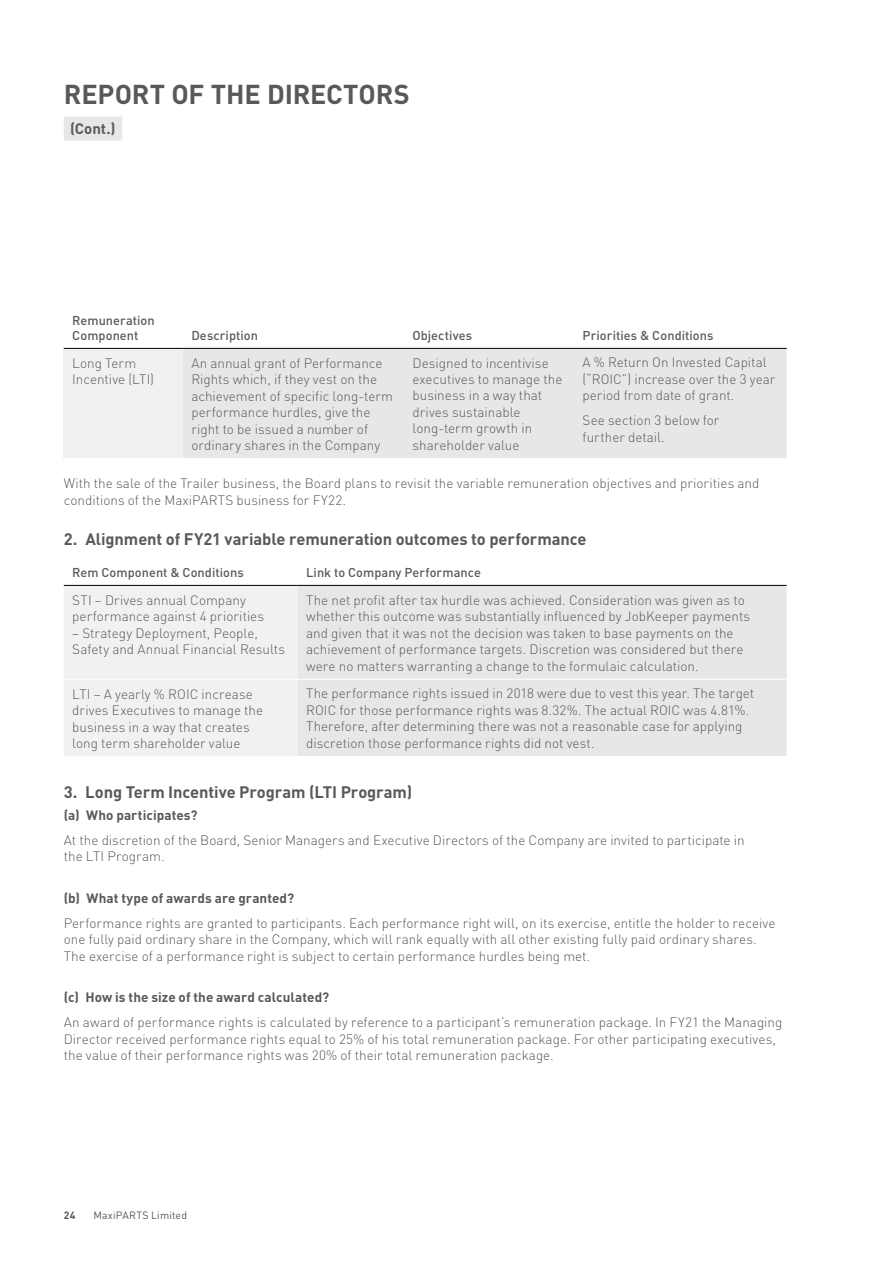
<style>
.page{position:relative;width:893px;height:1263px;background:#fff}
.page>*{position:absolute;margin:0;border:0;box-sizing:border-box;transform-origin:0 0}
.t1{font:700 27px "DIN";color:#58595b}
.t2{font:700 16.5px "DIN";letter-spacing:-.005em;color:#58595b}
.t3{font:700 15px "DIN";color:#58595b}
.t4{font:300 13.5px/16.5px "DIN";color:#58595b}
.t5{font:700 13.5px "DIN";letter-spacing:.005em;color:#58595b}
.t6{font:500 12.75px/15px "DIN";letter-spacing:.005em;color:#58595b}
.t7{font:10.5px "DIN";letter-spacing:.015em;color:#58595b}
.t8{font:700 10.5px "DIN";color:#58595b}
</style>
<div class="page">
<div style="left:64px;top:117px;width:58px;height:24px;background:#e6e7e8"></div>
<div style="left:64px;top:348px;width:119px;height:110px;background:#f1f1f2"></div>
<div style="left:183px;top:349px;width:604px;height:109px;background:#e6e7e8"></div>
<hr style="left:64px;top:348px;width:119px;height:1px;background:#000">
<hr style="left:183px;top:348px;width:221px;height:1px;background:#000">
<hr style="left:404px;top:348px;width:170px;height:1px;background:#000">
<hr style="left:574px;top:348px;width:213px;height:1px;background:#000">
<div style="left:64px;top:586px;width:234px;height:170px;background:#f1f1f2"></div>
<div style="left:298px;top:586px;width:489px;height:170px;background:#e6e7e8"></div>
<hr style="left:64px;top:679px;width:234px;height:1px;background:#fff">
<hr style="left:298px;top:679px;width:489px;height:1px;background:#fff">
<hr style="left:64px;top:585px;width:234px;height:1px;background:#000">
<hr style="left:298px;top:585px;width:489px;height:1px;background:#000">
<h1 class="t1" style="left:64px;top:77px;width:35px">Report</h1>
<h1 class="t1" style="left:171px;top:77px;width:57px">of the</h1>
<h1 class="t1" style="left:267px;top:77px;width:34px">Directors</h1>
<p class="t3" style="left:70px;top:118px;width:47px">(Cont.)</p>
<p class="t6" style="left:72px;top:312px;width:84px">Remuneration<br>Component</p>
<p class="t6" style="left:191px;top:327px;width:68px">Description</p>
<p class="t6" style="left:412px;top:327px;width:61px">Objectives</p>
<p class="t6" style="left:583px;top:327px;width:132px">Priorities &amp; Conditions</p>
<p class="t4" style="left:72px;top:354px;width:83px">Long Term<br>Incentive (LTI)</p>
<p class="t4" style="left:191px;top:354px;width:203px">An annual grant of Performance<br>Rights which, if they vest on the achievement of specific long-term performance hurdles, give the right to be issued a number of ordinary shares in the Company</p>
<p class="t4" style="left:412px;top:354px;width:151px">Designed to incentivise executives to manage the business in a way that drives sustainable long-term growth in shareholder value</p>
<p class="t4" style="left:583px;top:354px;width:194px">A % Return On Invested Capital (“ROIC”) increase over the 3 year period from date of grant.</p>
<p class="t4" style="left:583px;top:412px;width:138px">See section 3 below for further detail.</p>
<p class="t4" style="left:64px;top:475px;width:697px">With the sale of the Trailer business, the Board plans to revisit the variable remuneration objectives and priorities and conditions of the MaxiPARTS business for FY22.</p>
<p class="t2" style="left:64px;top:529px;width:524px">2. Alignment of FY21 variable remuneration outcomes to performance</p>
<p class="t6" style="left:72px;top:564px;width:173px">Rem Component &amp; Conditions</p>
<p class="t6" style="left:306px;top:564px;width:176px">Link to Company Performance</p>
<p class="t4" style="left:72px;top:591px;width:193px">STI – Drives annual Company performance against 4 priorities</p>
<p class="t4" style="left:72px;top:624px;width:214px">– Strategy Deployment, People,<br>Safety and Annual Financial Results</p>
<p class="t4" style="left:306px;top:591px;width:446px">The net profit after tax hurdle was achieved. Consideration was given as to whether this outcome was substantially influenced by JobKeeper payments and given that it was not the decision was taken to base payments on the achievement of performance targets. Discretion was considered but there were no matters warranting a change to the formulaic calculation.</p>
<p class="t4" style="left:72px;top:685px;width:192px">LTI – A yearly % ROIC increase drives Executives to manage the business in a way that creates long term shareholder value</p>
<p class="t4" style="left:306px;top:685px;width:450px">The performance rights issued in 2018 were due to vest this year. The target ROIC for those performance rights was 8.32%. The actual ROIC was 4.81%.<br>Therefore, after determining there was not a reasonable case for applying discretion those performance rights did not vest.</p>
<p class="t2" style="left:64px;top:781px;width:350px">3. Long Term Incentive Program (LTI Program)</p>
<p class="t5" style="left:64px;top:806px;width:135px">(a) Who participates?</p>
<p class="t4" style="left:64px;top:832px;width:682px">At the discretion of the Board, Senior Managers and Executive Directors of the Company are invited to participate in the LTI Program.</p>
<p class="t5" style="left:64px;top:889px;width:232px">(b) What type of awards are granted?</p>
<p class="t4" style="left:64px;top:914px;width:713px">Performance rights are granted to participants. Each performance right will, on its exercise, entitle the holder to receive one fully paid ordinary share in the Company, which will rank equally with all other existing fully paid ordinary shares.<br>The exercise of a performance right is subject to certain performance hurdles being met.</p>
<p class="t5" style="left:64px;top:988px;width:267px">(c) How is the size of the award calculated?</p>
<p class="t4" style="left:64px;top:1014px;width:720px">An award of performance rights is calculated by reference to a participant’s remuneration package. In FY21 the Managing<br>Director received performance rights equal to 25% of his total remuneration package. For other participating executives, the value of their performance rights was 20% of their total remuneration package.</p>
<p class="t8" style="left:64px;top:1209px;width:13px">24</p>
<p class="t7" style="left:94px;top:1209px;width:95px">MaxiPARTS Limited</p>
</div>
